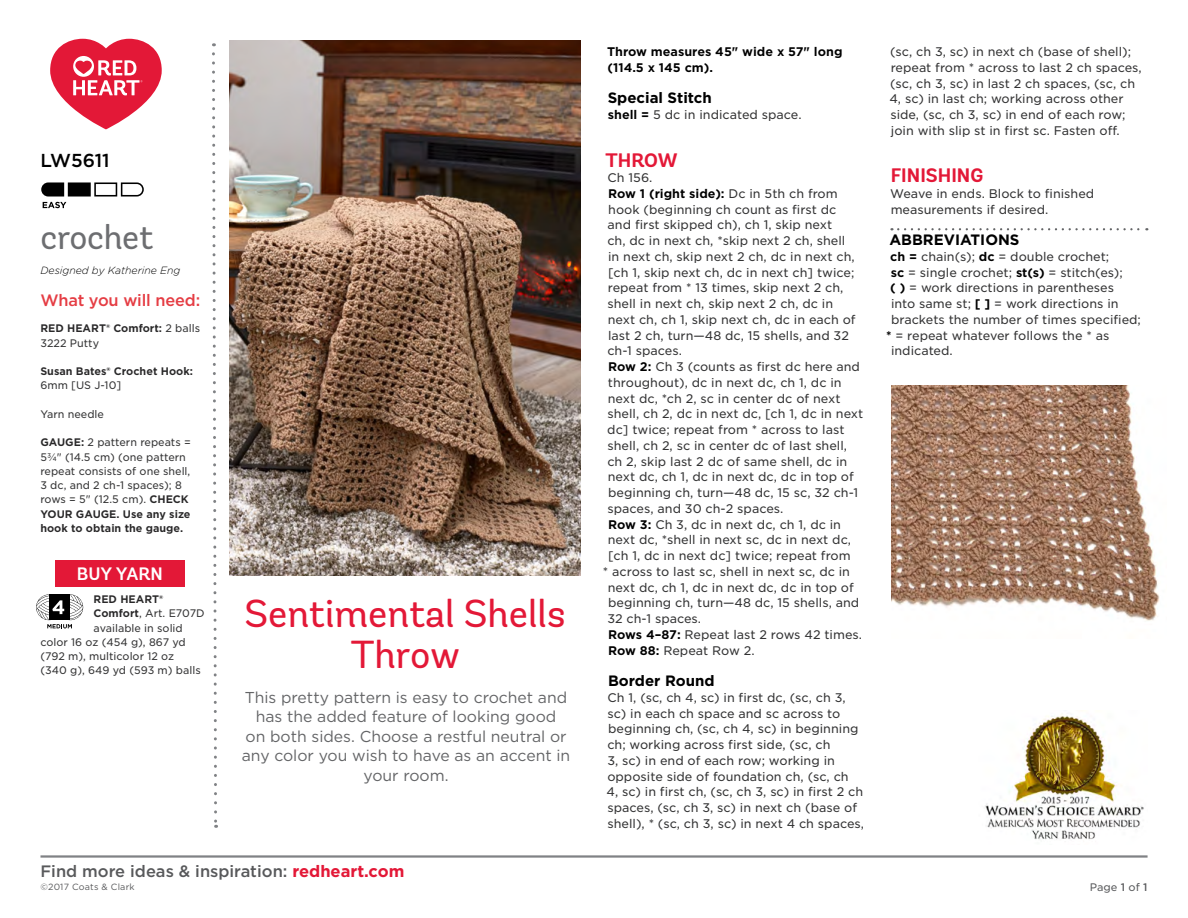
<style>
.page{position:relative;width:1188px;height:918px;background:#fff}
.page>*{position:absolute;margin:0;border:0;box-sizing:border-box;transform-origin:0 0}
.t1{font:39px/41.2px "Andes Rounded";color:#e31837;text-align:center}
.t2{font:34.5px "Andes Rounded";letter-spacing:-.01em;color:#6d6e71}
.t3{font:700 19.5px "Andes Rounded";color:#e31837}
.t4{font:500 18.75px "Gotham";color:#000}
.t5{font:600 18px "Andes Rounded";color:#fff}
.t6{font:500 16.5px "Gotham";color:#58595b}
.t7{font:500 16.5px "Gotham";letter-spacing:-.01em;color:#e53d44}
.t8{font:15.75px/19.5px "Gotham";color:#636466;text-align:center}
.t9{font:700 15px "Gotham";color:#000}
.t10{font:12px/15.8px "Gotham S Sm";color:#333334}
.t11{font:700 12px/15.8px "Gotham S Sm";color:#000}
.t12{font:10.5px/14.2px "Gotham S Sm";color:#333334}
.t13{font:700 10.5px/14.2px "Gotham S Sm";color:#292829}
.t14{font:italic 300 10.5px "Gotham Rounded";color:#000}
.t15{font:10.5px "Gotham S Sm";color:#58595b}
.t16{font:9px "Gotham";letter-spacing:.02em;color:#58595b}
.s1{font-weight:400;color:#333334}
.s2{font-weight:700;color:#292829}
.s3{font-weight:700;color:#000}
.s4{font-weight:700;color:#e31837}
.s5{font-weight:500}
</style>
<div class="page">
<hr style="left:40px;top:855px;width:1108px;height:3px;background:#808285">
<svg style="left:120px;top:182px;width:24px;height:15px"></svg>
<div style="left:94px;top:182px;width:23px;height:15px;background:#fff;border:2px solid #000"></div>
<div style="left:68px;top:182px;width:23px;height:15px;background:#000;border:2px solid #000"></div>
<svg style="left:41px;top:182px;width:25px;height:26px"></svg>
<svg style="left:212px;top:43px;width:6px;height:785px"></svg>
<div style="left:55px;top:560px;width:130px;height:27px;background:#e31837"></div>
<svg style="left:36px;top:594px;width:47px;height:34px"></svg>
<img style="left:230px;top:40px;width:350px;height:536px">
<svg style="left:898px;top:228px;width:249px;height:2px"></svg>
<img style="left:985px;top:714px;width:159px;height:126px">
<svg style="left:50px;top:39px;width:112px;height:90px"></svg>
<img style="left:891px;top:386px;width:269px;height:235px">
<h3 class="t4" style="left:40px;top:148px;width:71px">LW5611</h3>
<h2 class="t2" style="left:40px;top:216px;width:115px">crochet</h2>
<p class="t14" style="left:40px;top:263px;width:141px">Designed by Katherine Eng</p>
<h3 class="t7" style="left:40px;top:289px;width:161px">What you will need:</h3>
<p class="t13" style="left:40px;top:321px;width:161px">RED HEART® Comfort: <span class="s1">2 balls<br>3222 Putty</span></p>
<p class="t13" style="left:40px;top:364px;width:154px">Susan Bates® Crochet Hook:</p>
<p class="t12" style="left:40px;top:378px;width:82px">6mm [US J-10]</p>
<p class="t12" style="left:40px;top:407px;width:65px">Yarn needle</p>
<p class="t12" style="left:40px;top:435px;width:152px"><span class="s2">GAUGE:</span> 2 pattern repeats =<br>5¾" (14.5 cm) (one pattern repeat consists of one shell,<br>3 dc, and 2 ch-1 spaces); 8 rows = 5" (12.5 cm). <span class="s2">CHECK<br>YOUR GAUGE. Use any size hook to obtain the gauge.</span></p>
<h3 class="t5" style="left:77px;top:562px;width:87px">BUY YARN</h3>
<p class="t13" style="left:94px;top:592px;width:71px">RED HEART®</p>
<p class="t12" style="left:94px;top:606px;width:113px"><span class="s2">Comfort</span>, Art. E707D</p>
<p class="t12" style="left:94px;top:620px;width:91px">available in solid</p>
<p class="t12" style="left:40px;top:635px;width:147px">color 16 oz (454 g), 867 yd</p>
<p class="t12" style="left:40px;top:649px;width:135px">(792 m), multicolor 12 oz</p>
<p class="t12" style="left:40px;top:663px;width:162px">(340 g), 649 yd (593 m) balls</p>
<h1 class="t1" style="left:244px;top:593px;width:323px">Sentimental Shells<br>Throw</h1>
<h3 class="t8" style="left:242px;top:687px;width:330px">This pretty pattern is easy to crochet and has the added feature of looking good<br>on both sides. Choose a restful neutral or any color you wish to have as an accent in your room.</h3>
<p class="t11" style="left:607px;top:44px;width:237px">Throw measures 45" wide x 57" long (114.5 x 145 cm).</p>
<p class="t9" style="left:608px;top:88px;width:106px">Special Stitch</p>
<p class="t10" style="left:608px;top:107px;width:195px"><span class="s3">shell =</span> 5 dc in indicated space.</p>
<h3 class="t3" style="left:605px;top:148px;width:74px">THROW</h3>
<p class="t10" style="left:608px;top:170px;width:46px">Ch 156.</p>
<p class="t11" style="left:608px;top:186px;width:231px">Row 1 (right side): <span class="s1">Dc in 5th ch from</span></p>
<p class="t10" style="left:608px;top:201px;width:230px">hook (beginning ch count as first dc</p>
<p class="t10" style="left:608px;top:217px;width:226px">and first skipped ch), ch 1, skip next</p>
<p class="t10" style="left:607px;top:233px;width:240px">ch, dc in next ch, *skip next 2 ch, shell</p>
<p class="t10" style="left:608px;top:248px;width:248px">in next ch, skip next 2 ch, dc in next ch,</p>
<p class="t10" style="left:608px;top:264px;width:248px">[ch 1, skip next ch, dc in next ch] twice;</p>
<p class="t10" style="left:608px;top:280px;width:237px">repeat from * 13 times, skip next 2 ch,</p>
<p class="t10" style="left:607px;top:296px;width:227px">shell in next ch, skip next 2 ch, dc in</p>
<p class="t10" style="left:608px;top:311px;width:249px">next ch, ch 1, skip next ch, dc in each of</p>
<p class="t10" style="left:608px;top:327px;width:242px">last 2 ch, turn—48 dc, 15 shells, and 32</p>
<p class="t10" style="left:607px;top:343px;width:76px">ch-1 spaces.</p>
<p class="t10" style="left:608px;top:359px;width:253px"><span class="s3">Row 2:</span> Ch 3 (counts as first dc here and</p>
<p class="t10" style="left:608px;top:374px;width:235px">throughout), dc in next dc, ch 1, dc in</p>
<p class="t10" style="left:608px;top:390px;width:234px">next dc, *ch 2, sc in center dc of next</p>
<p class="t10" style="left:608px;top:406px;width:257px">shell, ch 2, dc in next dc, [ch 1, dc in next</p>
<p class="t10" style="left:607px;top:422px;width:239px">dc] twice; repeat from * across to last</p>
<p class="t10" style="left:608px;top:437px;width:241px">shell, ch 2, sc in center dc of last shell,</p>
<p class="t10" style="left:607px;top:453px;width:241px">ch 2, skip last 2 dc of same shell, dc in</p>
<p class="t10" style="left:608px;top:469px;width:248px">next dc, ch 1, dc in next dc, dc in top of</p>
<p class="t10" style="left:608px;top:485px;width:252px">beginning ch, turn—48 dc, 15 sc, 32 ch-1</p>
<p class="t10" style="left:608px;top:500px;width:177px">spaces, and 30 ch-2 spaces.</p>
<p class="t10" style="left:608px;top:516px;width:234px"><span class="s3">Row 3:</span> Ch 3, dc in next dc, ch 1, dc in</p>
<p class="t10" style="left:608px;top:532px;width:245px">next dc, *shell in next sc, dc in next dc,</p>
<p class="t10" style="left:608px;top:548px;width:244px">[ch 1, dc in next dc] twice; repeat from</p>
<p class="t10" style="left:603px;top:563px;width:249px">* across to last sc, shell in next sc, dc in</p>
<p class="t10" style="left:608px;top:579px;width:248px">next dc, ch 1, dc in next dc, dc in top of</p>
<p class="t10" style="left:608px;top:595px;width:253px">beginning ch, turn—48 dc, 15 shells, and</p>
<p class="t10" style="left:607px;top:611px;width:95px">32 ch-1 spaces.</p>
<p class="t10" style="left:608px;top:626px;width:255px"><span class="s3">Rows 4–87:</span> Repeat last 2 rows 42 times.</p>
<p class="t10" style="left:608px;top:642px;width:148px"><span class="s3">Row 88:</span> Repeat Row 2.</p>
<p class="t9" style="left:608px;top:671px;width:108px">Border Round</p>
<p class="t10" style="left:607px;top:689px;width:259px">Ch 1, (sc, ch 4, sc) in first dc, (sc, ch 3, sc) in each ch space and sc across to beginning ch, (sc, ch 4, sc) in beginning ch; working across first side, (sc, ch<br>3, sc) in end of each row; working in opposite side of foundation ch, (sc, ch<br>4, sc) in first ch, (sc, ch 3, sc) in first 2 ch spaces, (sc, ch 3, sc) in next ch (base of shell), * (sc, ch 3, sc) in next 4 ch spaces,</p>
<p class="t10" style="left:889px;top:44px;width:254px">(sc, ch 3, sc) in next ch (base of shell); repeat from * across to last 2 ch spaces, (sc, ch 3, sc) in last 2 ch spaces, (sc, ch 4, sc) in last ch; working across other side, (sc, ch 3, sc) in end of each row; join with slip st in first sc. Fasten off.</p>
<h3 class="t3" style="left:891px;top:163px;width:94px">FINISHING</h3>
<p class="t10" style="left:890px;top:185px;width:206px">Weave in ends. Block to finished measurements if desired.</p>
<p class="t9" style="left:889px;top:230px;width:132px">ABBREVIATIONS</p>
<p class="t10" style="left:890px;top:248px;width:221px"><span class="s3">ch =</span> chain(s); <span class="s3">dc</span> = double crochet;</p>
<p class="t10" style="left:891px;top:264px;width:234px"><span class="s3">sc</span> = single crochet; <span class="s3">st(s)</span> = stitch(es);</p>
<p class="t10" style="left:890px;top:280px;width:225px"><span class="s3">( )</span> = work directions in parentheses</p>
<p class="t10" style="left:891px;top:296px;width:229px">into same st; <span class="s3">[ ]</span> = work directions in</p>
<p class="t10" style="left:891px;top:311px;width:251px">brackets the number of times specified;</p>
<p class="t10" style="left:886px;top:327px;width:225px"><span class="s3">*</span> = repeat whatever follows the * as</p>
<p class="t10" style="left:891px;top:343px;width:63px">indicated.</p>
<h3 class="t6" style="left:40px;top:860px;width:365px">Find more ideas &amp; inspiration: <span class="s4">redheart.com</span></h3>
<p class="t16" style="left:40px;top:882px;width:96px">©2017 Coats &amp; Clark</p>
<p class="t15" style="left:1090px;top:880px;width:59px">Page <span class="s5">1</span> of <span class="s5">1</span></p>
</div>
